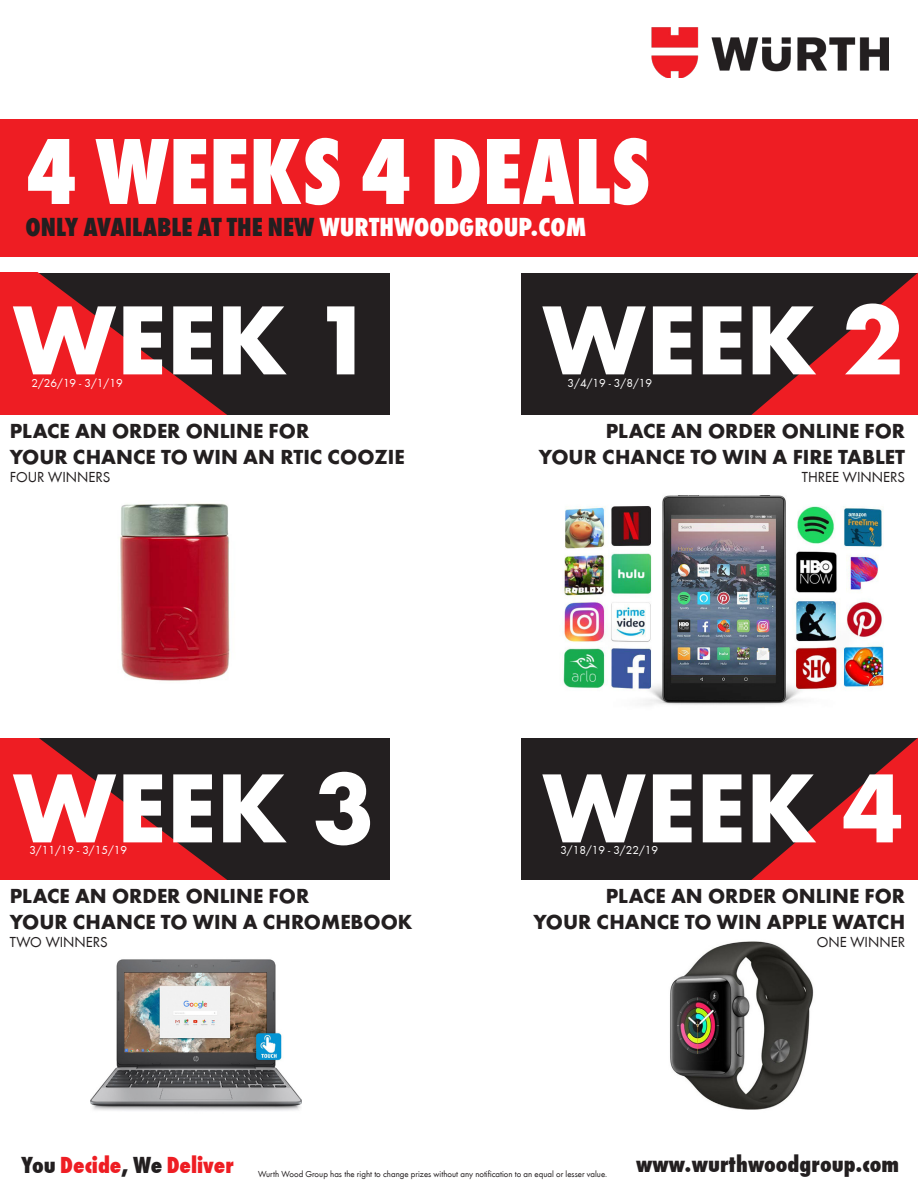
<style>
.page{position:relative;width:918px;height:1188px;background:#fff}
.page>*{position:absolute;margin:0;border:0;box-sizing:border-box;transform-origin:0 0}
.t1{font:700 102px "Wuerth";color:#fff}
.t2{font:800 condensed 97.5px "Wuerth";color:#fff}
.t3{font:800 condensed 27px "Wuerth";color:#231f20}
.t4{font:800 condensed 24px "Wuerth";color:#231f20}
.t5{font:800 condensed 24px "Wuerth";color:#ee1d23}
.t6{font:700 21px "Wuerth";color:#231f20}
.t7{font:15px "Wuerth";color:#231f20}
.t8{font:12px "Wuerth";color:#fff}
.t9{font:9px "Wuerth";color:#231f20}
.s1{color:#fff}
.s2{color:#231f20}
</style>
<div class="page">
<img style="left:651px;top:27px;width:238px;height:51px">
<div style="left:0;top:119px;width:918px;height:138px;background:#ee1d23"></div>
<div style="left:0;top:273px;width:390px;height:143px;background:#231f20"></div>
<svg style="left:0;top:272px;width:286px;height:144px"></svg>
<div style="left:522px;top:273px;width:396px;height:143px;background:#231f20"></div>
<svg style="left:673px;top:273px;width:245px;height:143px"></svg>
<div style="left:0;top:738px;width:390px;height:143px;background:#231f20"></div>
<svg style="left:0;top:738px;width:286px;height:143px"></svg>
<div style="left:522px;top:738px;width:396px;height:143px;background:#231f20"></div>
<svg style="left:673px;top:738px;width:245px;height:143px"></svg>
<img style="left:90px;top:959px;width:211px;height:152px">
<img style="left:563px;top:495px;width:321px;height:210px">
<img style="left:120px;top:503px;width:110px;height:178px">
<img style="left:670px;top:941px;width:144px;height:169px">
<p class="t2" style="left:26px;top:103px;width:627px">4 WEEKS 4 DEALS</p>
<p class="t3" style="left:26px;top:208px;width:562px">ONLY AVAILABLE AT THE NEW <span class="s1">WURTHWOODGROUP.COM</span></p>
<p class="t1" style="left:13px;top:265px;width:363px">WEEK 1</p>
<p class="t1" style="left:542px;top:265px;width:363px">WEEK 2</p>
<p class="t8" style="left:31px;top:375px;width:93px">2/26/19 - 3/1/19</p>
<p class="t8" style="left:568px;top:375px;width:86px">3/4/19 - 3/8/19</p>
<p class="t6" style="left:10px;top:416px;width:301px">PLACE AN ORDER ONLINE FOR</p>
<p class="t6" style="left:10px;top:441px;width:396px">YOUR CHANCE TO WIN AN RTIC COOZIE</p>
<p class="t7" style="left:10px;top:466px;width:102px">FOUR WINNERS</p>
<p class="t6" style="left:606px;top:416px;width:301px">PLACE AN ORDER ONLINE FOR</p>
<p class="t6" style="left:539px;top:441px;width:368px">YOUR CHANCE TO WIN A FIRE TABLET</p>
<p class="t7" style="left:802px;top:466px;width:105px">THREE WINNERS</p>
<p class="t1" style="left:13px;top:733px;width:363px">WEEK 3</p>
<p class="t1" style="left:542px;top:733px;width:363px">WEEK 4</p>
<p class="t8" style="left:29px;top:842px;width:99px">3/11/19 - 3/15/19</p>
<p class="t8" style="left:560px;top:842px;width:99px">3/18/19 - 3/22/19</p>
<p class="t6" style="left:10px;top:881px;width:301px">PLACE AN ORDER ONLINE FOR</p>
<p class="t6" style="left:10px;top:906px;width:404px">YOUR CHANCE TO WIN A CHROMEBOOK</p>
<p class="t7" style="left:10px;top:931px;width:100px">TWO WINNERS</p>
<p class="t6" style="left:606px;top:881px;width:301px">PLACE AN ORDER ONLINE FOR</p>
<p class="t6" style="left:533px;top:906px;width:373px">YOUR CHANCE TO WIN APPLE WATCH</p>
<p class="t7" style="left:817px;top:931px;width:90px">ONE WINNER</p>
<p class="t5" style="left:21px;top:1148px;width:214px"><span class="s2">You</span> Decide<span class="s2">, We</span> Deliver</p>
<p class="t4" style="left:636px;top:1147px;width:265px">www.wurthwoodgroup.com</p>
<p class="t9" style="left:258px;top:1168px;width:351px">Wurth Wood Group has the right to change prizes without any notification to an equal or lesser value.</p>
</div>
